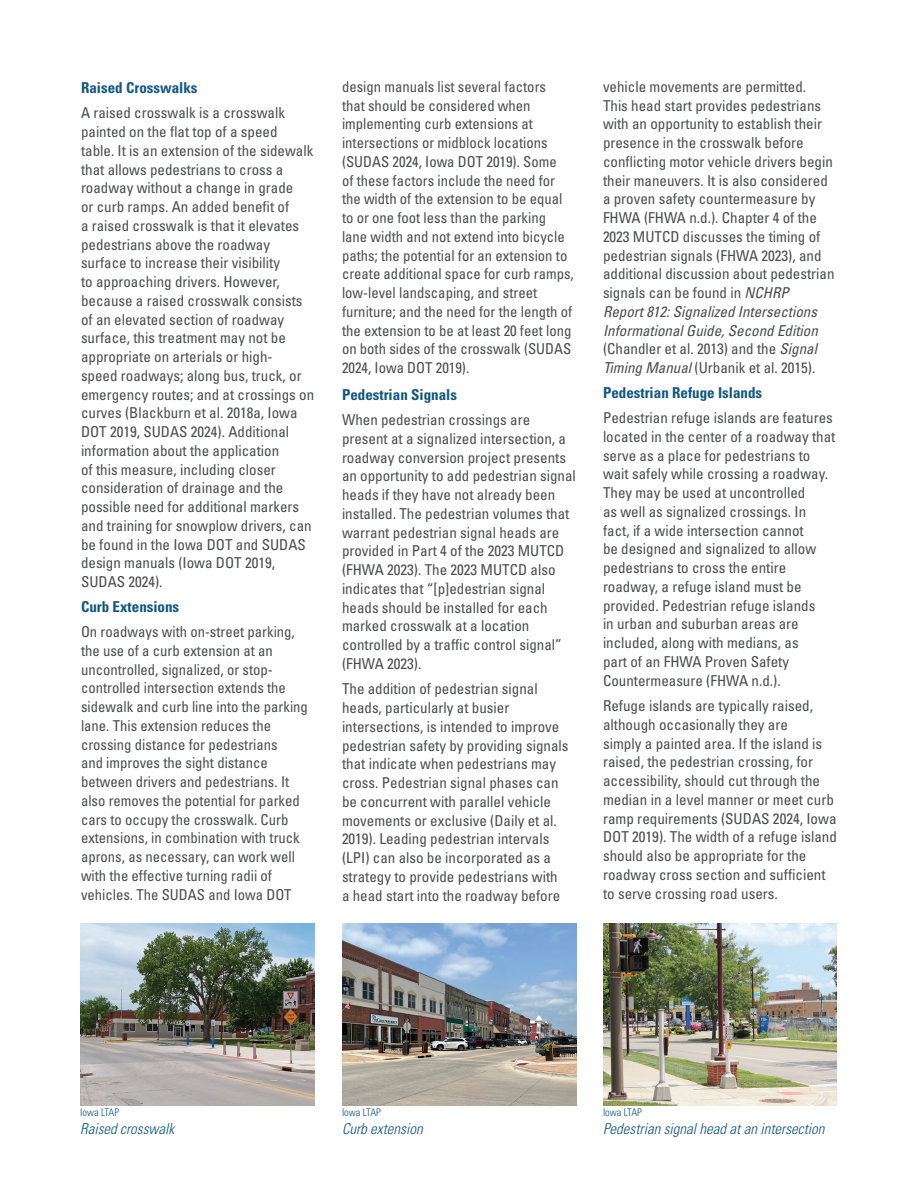
<style>
.page{position:relative;width:918px;height:1188px;background:#fff}
.page>*{position:absolute;margin:0;border:0;box-sizing:border-box;transform-origin:0 0}
.Body_Text{font:condensed 15px/18.8px "Univers LT Std";color:#4b4c4d}
.t1{font:700 condensed 15px "Univers LT Std";color:#11567e}
.Figure_Caption{font:italic 300 condensed 15px "Univers LT Std";color:#11567e}
.Figure_Caption-2{font:300 condensed 10.5px "Univers LT Std";color:#11567e}
.Source{font:300 condensed 10.5px "Univers LT Std";color:#11567e}
.s1{font-style:italic}
</style>
<div class="page">
<img style="left:80px;top:923px;width:234px;height:183px">
<img style="left:342px;top:923px;width:234px;height:183px">
<img style="left:603px;top:923px;width:234px;height:183px">
<h3 class="t1" style="left:81px;top:78px;width:118px">Raised Crosswalks</h3>
<p class="Body_Text" style="left:81px;top:104px;width:235px">A raised crosswalk is a crosswalk painted on the flat top of a speed table. It is an extension of the sidewalk that allows pedestrians to cross a roadway without a change in grade<br>or curb ramps. An added benefit of<br>a raised crosswalk is that it elevates pedestrians above the roadway surface to increase their visibility<br>to approaching drivers. However, because a raised crosswalk consists of an elevated section of roadway surface, this treatment may not be appropriate on arterials or high-<br>speed roadways; along bus, truck, or emergency routes; and at crossings on curves (Blackburn et al. 2018a, Iowa DOT 2019, SUDAS 2024). Additional information about the application<br>of this measure, including closer consideration of drainage and the possible need for additional markers and training for snowplow drivers, can be found in the Iowa DOT and SUDAS design manuals (Iowa DOT 2019, SUDAS 2024).</p>
<h3 class="t1" style="left:81px;top:597px;width:100px">Curb Extensions</h3>
<p class="Body_Text" style="left:81px;top:622px;width:228px">On roadways with on-street parking, the use of a curb extension at an uncontrolled, signalized, or stop&shy;controlled intersection extends the sidewalk and curb line into the parking lane. This extension reduces the crossing distance for pedestrians<br>and improves the sight distance between drivers and pedestrians. It also removes the potential for parked cars to occupy the crosswalk. Curb extensions, in combination with truck aprons, as necessary, can work well with the effective turning radii of vehicles. The SUDAS and Iowa DOT</p>
<p class="Body_Text" style="left:342px;top:77px;width:233px">design manuals list several factors<br>that should be considered when implementing curb extensions at intersections or midblock locations (SUDAS 2024, Iowa DOT 2019). Some<br>of these factors include the need for the width of the extension to be equal to or one foot less than the parking lane width and not extend into bicycle paths; the potential for an extension to create additional space for curb ramps, low-level landscaping, and street furniture; and the need for the length of the extension to be at least 20 feet long on both sides of the crosswalk (SUDAS 2024, Iowa DOT 2019).</p>
<h3 class="t1" style="left:342px;top:385px;width:117px">Pedestrian Signals</h3>
<p class="Body_Text" style="left:342px;top:410px;width:235px">When pedestrian crossings are present at a signalized intersection, a roadway conversion project presents an opportunity to add pedestrian signal heads if they have not already been installed. The pedestrian volumes that warrant pedestrian signal heads are provided in Part 4 of the 2023 MUTCD (FHWA 2023). The 2023 MUTCD also indicates that “[p]edestrian signal heads should be installed for each marked crosswalk at a location controlled by a traffic control signal” (FHWA 2023).</p>
<p class="Body_Text" style="left:342px;top:679px;width:228px">The addition of pedestrian signal heads, particularly at busier intersections, is intended to improve pedestrian safety by providing signals that indicate when pedestrians may cross. Pedestrian signal phases can be concurrent with parallel vehicle movements or exclusive (Daily et al.<br>2019). Leading pedestrian intervals (LPI) can also be incorporated as a strategy to provide pedestrians with a head start into the roadway before</p>
<p class="Body_Text" style="left:603px;top:77px;width:233px">vehicle movements are permitted.<br>This head start provides pedestrians with an opportunity to establish their presence in the crosswalk before conflicting motor vehicle drivers begin their maneuvers. It is also considered a proven safety countermeasure by FHWA (FHWA n.d.). Chapter 4 of the 2023 MUTCD discusses the timing of pedestrian signals (FHWA 2023), and additional discussion about pedestrian signals can be found in <span class="s1">NCHRP<br>Report 812: Signalized Intersections Informational Guide, Second Edition </span>(Chandler et al. 2013) and the <span class="s1">Signal Timing Manual</span> (Urbanik et al. 2015).</p>
<h3 class="t1" style="left:603px;top:383px;width:161px">Pedestrian Refuge Islands</h3>
<p class="Body_Text" style="left:603px;top:408px;width:234px">Pedestrian refuge islands are features located in the center of a roadway that serve as a place for pedestrians to wait safely while crossing a roadway.<br>They may be used at uncontrolled<br>as well as signalized crossings. In fact, if a wide intersection cannot<br>be designed and signalized to allow pedestrians to cross the entire roadway, a refuge island must be provided. Pedestrian refuge islands<br>in urban and suburban areas are included, along with medians, as<br>part of an FHWA Proven Safety Countermeasure (FHWA n.d.).</p>
<p class="Body_Text" style="left:603px;top:696px;width:236px">Refuge islands are typically raised, although occasionally they are<br>simply a painted area. If the island is raised, the pedestrian crossing, for accessibility, should cut through the median in a level manner or meet curb ramp requirements (SUDAS 2024, Iowa DOT 2019). The width of a refuge island should also be appropriate for the roadway cross section and sufficient to serve crossing road users.</p>
<p class="Figure_Caption-2" style="left:80px;top:1106px;width:40px">Iowa LTAP</p>
<p class="Figure_Caption" style="left:80px;top:1120px;width:96px">Raised crosswalk</p>
<p class="Figure_Caption-2" style="left:342px;top:1106px;width:40px">Iowa LTAP</p>
<p class="Figure_Caption" style="left:342px;top:1120px;width:82px">Curb extension</p>
<p class="Source" style="left:603px;top:1106px;width:40px">Iowa LTAP</p>
<p class="Figure_Caption" style="left:603px;top:1120px;width:223px">Pedestrian signal head at an intersection</p>
</div>
